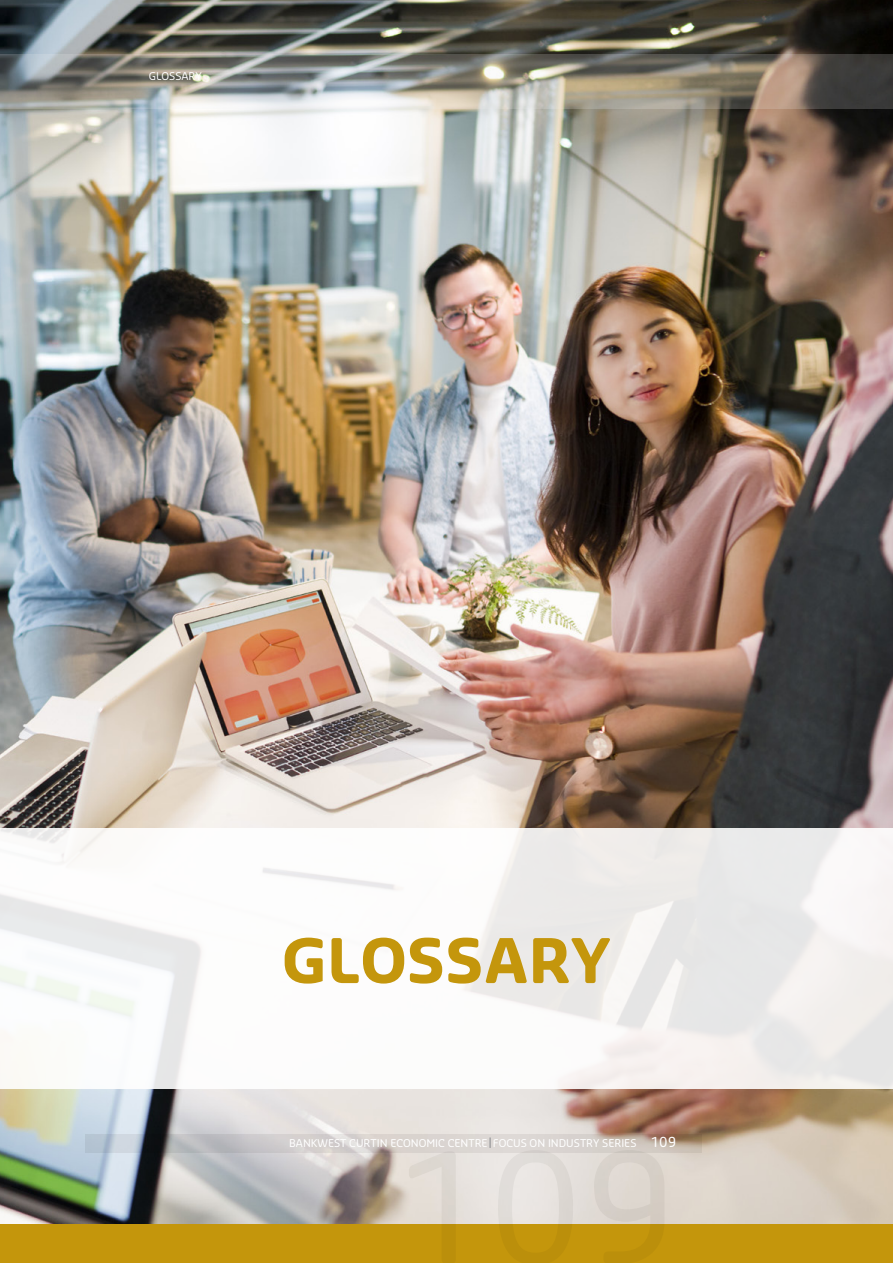
<style>
.page{position:relative;width:893px;height:1263px;background:#fff}
.page>*{position:absolute;margin:0;border:0;box-sizing:border-box;transform-origin:0 0}
.t1{font:700 60px "Sansa Soft Pro";color:#c4960c}
.t2{font:13.5px "Sansa Soft Pro";color:#fff}
.t3{font:10.5px "Sansa Soft Pro";color:#fff}
.s1{color:#787c81}
</style>
<div class="page">
<img style="left:0;top:0;width:893px;height:1224px">
<svg style="left:85px;top:1134px;width:617px;height:18px"></svg>
<svg style="left:0;top:828px;width:893px;height:261px"></svg>
<img style="left:0;top:54px;width:893px;height:54px">
<div style="left:0;top:1224px;width:893px;height:39px;background:#c4960c"></div>
<p class="t3" style="left:149px;top:69px;width:54px">GLOSSARY</p>
<h1 class="t1" style="left:282px;top:921px;width:331px">GLOSSARY</h1>
<p class="t3" style="left:289px;top:1136px;width:349px">BANKWEST CURTIN ECONOMIC CENTRE <span class="s1">|</span> FOCUS ON INDUSTRY SERIES</p>
<p class="t2" style="left:651px;top:1133px;width:27px">109</p>
</div>
